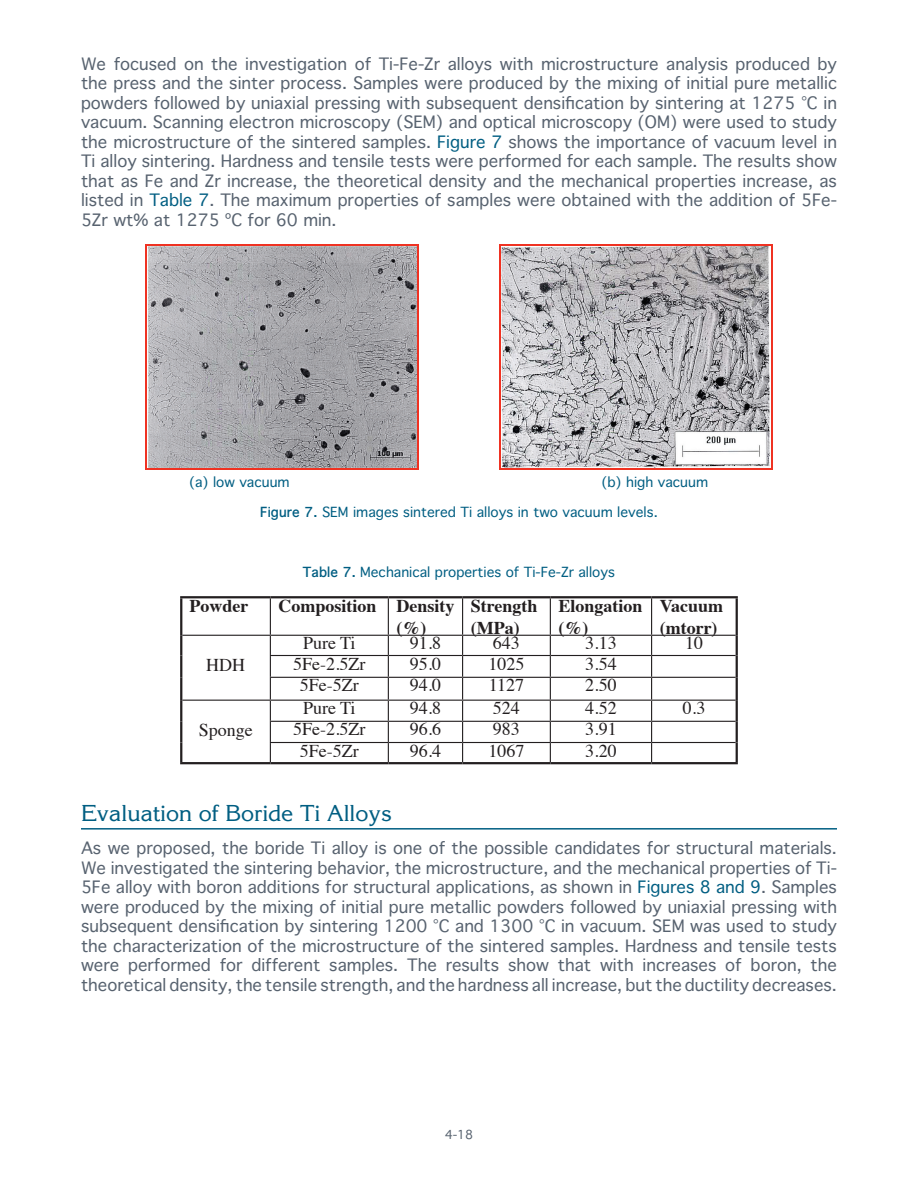
<style>
.page{position:relative;width:918px;height:1188px;background:#fff}
.page>*{position:absolute;margin:0;border:0;box-sizing:border-box;transform-origin:0 0}
.t1{font:22.5px "Korinna";color:#005e82}
.t2{font:18px "Times";color:#231f20}
.t3{font:700 18px/21.6px "Times";color:#231f20}
.t4{font:16.5px/19.5px "Thonburi";color:#57626f;text-align:justify}
.t5{font:13.5px "Thonburi";color:#005e82}
.t6{font:12px "Thonburi";color:#57626f}
.s1{color:#005e82}
.s2{font-weight:700}
</style>
<div class="page">
<hr style="left:81px;top:828px;width:756px;height:2px;background:#005e82">
<hr style="left:180px;top:596px;width:90px;height:2px;background:#231f20">
<hr style="left:180px;top:598px;width:2px;height:37px;background:#231f20">
<hr style="left:270px;top:596px;width:118px;height:2px;background:#231f20">
<hr style="left:388px;top:596px;width:75px;height:2px;background:#231f20">
<hr style="left:463px;top:596px;width:87px;height:2px;background:#231f20">
<hr style="left:550px;top:596px;width:102px;height:2px;background:#231f20">
<hr style="left:652px;top:596px;width:86px;height:2px;background:#231f20">
<hr style="left:736px;top:598px;width:2px;height:37px;background:#231f20">
<hr style="left:180px;top:635px;width:2px;height:21px;background:#231f20">
<hr style="left:736px;top:635px;width:2px;height:21px;background:#231f20">
<hr style="left:180px;top:656px;width:2px;height:21px;background:#231f20">
<hr style="left:736px;top:656px;width:2px;height:21px;background:#231f20">
<hr style="left:180px;top:677px;width:2px;height:23px;background:#231f20">
<hr style="left:736px;top:677px;width:2px;height:23px;background:#231f20">
<hr style="left:180px;top:700px;width:2px;height:21px;background:#231f20">
<hr style="left:736px;top:700px;width:2px;height:21px;background:#231f20">
<hr style="left:180px;top:721px;width:2px;height:22px;background:#231f20">
<hr style="left:736px;top:721px;width:2px;height:22px;background:#231f20">
<svg style="left:180px;top:743px;width:2px;height:19px"></svg>
<svg style="left:736px;top:743px;width:2px;height:19px"></svg>
<hr style="left:180px;top:762px;width:90px;height:2px;background:#231f20">
<hr style="left:270px;top:762px;width:118px;height:2px;background:#231f20">
<hr style="left:388px;top:762px;width:75px;height:2px;background:#231f20">
<hr style="left:463px;top:762px;width:87px;height:2px;background:#231f20">
<hr style="left:550px;top:762px;width:102px;height:2px;background:#231f20">
<hr style="left:652px;top:762px;width:86px;height:2px;background:#231f20">
<hr style="left:270px;top:598px;width:1px;height:37px;background:#231f20">
<hr style="left:388px;top:598px;width:1px;height:37px;background:#231f20">
<hr style="left:462px;top:598px;width:1px;height:37px;background:#231f20">
<hr style="left:550px;top:598px;width:1px;height:37px;background:#231f20">
<hr style="left:651px;top:598px;width:1px;height:37px;background:#231f20">
<hr style="left:182px;top:635px;width:88px;height:1px;background:#231f20">
<hr style="left:270px;top:635px;width:118px;height:1px;background:#231f20">
<hr style="left:388px;top:635px;width:75px;height:1px;background:#231f20">
<hr style="left:463px;top:635px;width:87px;height:1px;background:#231f20">
<hr style="left:550px;top:635px;width:102px;height:1px;background:#231f20">
<hr style="left:652px;top:635px;width:84px;height:1px;background:#231f20">
<hr style="left:270px;top:655px;width:118px;height:1px;background:#231f20">
<hr style="left:388px;top:655px;width:75px;height:1px;background:#231f20">
<hr style="left:463px;top:655px;width:87px;height:1px;background:#231f20">
<hr style="left:550px;top:655px;width:102px;height:1px;background:#231f20">
<hr style="left:652px;top:655px;width:84px;height:1px;background:#231f20">
<hr style="left:270px;top:677px;width:118px;height:1px;background:#231f20">
<hr style="left:388px;top:677px;width:75px;height:1px;background:#231f20">
<hr style="left:463px;top:677px;width:87px;height:1px;background:#231f20">
<hr style="left:550px;top:677px;width:102px;height:1px;background:#231f20">
<hr style="left:652px;top:677px;width:84px;height:1px;background:#231f20">
<hr style="left:182px;top:700px;width:88px;height:1px;background:#231f20">
<hr style="left:270px;top:700px;width:118px;height:1px;background:#231f20">
<hr style="left:388px;top:700px;width:75px;height:1px;background:#231f20">
<hr style="left:463px;top:700px;width:87px;height:1px;background:#231f20">
<hr style="left:550px;top:700px;width:102px;height:1px;background:#231f20">
<hr style="left:652px;top:700px;width:84px;height:1px;background:#231f20">
<hr style="left:270px;top:721px;width:118px;height:1px;background:#231f20">
<hr style="left:388px;top:721px;width:75px;height:1px;background:#231f20">
<hr style="left:463px;top:721px;width:87px;height:1px;background:#231f20">
<hr style="left:550px;top:721px;width:102px;height:1px;background:#231f20">
<hr style="left:652px;top:721px;width:84px;height:1px;background:#231f20">
<hr style="left:270px;top:742px;width:118px;height:1px;background:#231f20">
<svg style="left:270px;top:636px;width:1px;height:126px"></svg>
<hr style="left:388px;top:742px;width:75px;height:1px;background:#231f20">
<svg style="left:388px;top:636px;width:1px;height:126px"></svg>
<hr style="left:463px;top:742px;width:87px;height:1px;background:#231f20">
<svg style="left:462px;top:636px;width:1px;height:126px"></svg>
<hr style="left:550px;top:742px;width:102px;height:1px;background:#231f20">
<svg style="left:550px;top:636px;width:1px;height:126px"></svg>
<hr style="left:652px;top:742px;width:84px;height:1px;background:#231f20">
<svg style="left:651px;top:636px;width:1px;height:126px"></svg>
<img style="left:148px;top:246px;width:269px;height:222px">
<hr style="left:147px;top:244px;width:270px;height:2px;background:#ef3222">
<hr style="left:146px;top:246px;width:1px;height:222px;background:#ef3222">
<hr style="left:417px;top:246px;width:2px;height:222px;background:#ef3222">
<hr style="left:147px;top:468px;width:270px;height:2px;background:#ef3222">
<img style="left:501px;top:246px;width:269px;height:222px">
<hr style="left:501px;top:244px;width:270px;height:2px;background:#ef3222">
<hr style="left:499px;top:246px;width:2px;height:222px;background:#ef3222">
<hr style="left:771px;top:246px;width:1px;height:222px;background:#ef3222">
<hr style="left:501px;top:468px;width:270px;height:2px;background:#ef3222">
<p class="t4" style="left:81px;top:54px;width:758px">We focused on the investigation of Ti-Fe-Zr alloys with microstructure analysis produced by the press and the sinter process. Samples were produced by the mixing of initial pure metallic powders followed by uniaxial pressing with subsequent densification by sintering at 1275 °C in vacuum. Scanning electron microscopy (SEM) and optical microscopy (OM) were used to study the microstructure of the sintered samples. <span class="s1">Figure 7</span> shows the importance of vacuum level in Ti alloy sintering. Hardness and tensile tests were performed for each sample. The results show that as Fe and Zr increase, the theoretical density and the mechanical properties increase, as listed in <span class="s1">Table 7</span>. The maximum properties of samples were obtained with the addition of 5Fe-5Zr wt% at 1275 ºC for 60 min.</p>
<p class="t5" style="left:189px;top:470px;width:102px">(a) low vacuum</p>
<p class="t5" style="left:601px;top:470px;width:108px">(b) high vacuum</p>
<p class="t5" style="left:260px;top:500px;width:399px"><span class="s2">Figure 7.</span> SEM images sintered Ti alloys in two vacuum levels.</p>
<p class="t5" style="left:303px;top:560px;width:314px"><span class="s2">Table 7.</span> Mechanical properties of Ti-Fe-Zr alloys</p>
<p class="t3" style="left:189px;top:593px;width:60px">Powder</p>
<p class="t3" style="left:278px;top:593px;width:100px">Composition</p>
<p class="t3" style="left:396px;top:593px;width:59px">Density (%)</p>
<p class="t3" style="left:471px;top:593px;width:68px">Strength (MPa)</p>
<p class="t3" style="left:558px;top:593px;width:86px">Elongation (%)</p>
<p class="t3" style="left:660px;top:593px;width:65px">Vacuum (mtorr)</p>
<p class="t2" style="left:206px;top:648px;width:40px">HDH</p>
<p class="t2" style="left:303px;top:626px;width:54px">Pure Ti</p>
<p class="t2" style="left:410px;top:626px;width:33px">91.8</p>
<p class="t2" style="left:493px;top:626px;width:28px">643</p>
<p class="t2" style="left:585px;top:626px;width:33px">3.13</p>
<p class="t2" style="left:685px;top:626px;width:19px">10</p>
<p class="t2" style="left:293px;top:647px;width:74px">5Fe-2.5Zr</p>
<p class="t2" style="left:410px;top:647px;width:33px">95.0</p>
<p class="t2" style="left:488px;top:647px;width:37px">1025</p>
<p class="t2" style="left:585px;top:647px;width:33px">3.54</p>
<p class="t2" style="left:300px;top:668px;width:60px">5Fe-5Zr</p>
<p class="t2" style="left:410px;top:668px;width:33px">94.0</p>
<p class="t2" style="left:489px;top:668px;width:37px">1127</p>
<p class="t2" style="left:585px;top:668px;width:33px">2.50</p>
<p class="t2" style="left:199px;top:713px;width:55px">Sponge</p>
<p class="t2" style="left:303px;top:691px;width:54px">Pure Ti</p>
<p class="t2" style="left:410px;top:691px;width:33px">94.8</p>
<p class="t2" style="left:493px;top:691px;width:28px">524</p>
<p class="t2" style="left:585px;top:691px;width:33px">4.52</p>
<p class="t2" style="left:683px;top:691px;width:24px">0.3</p>
<p class="t2" style="left:293px;top:712px;width:74px">5Fe-2.5Zr</p>
<p class="t2" style="left:410px;top:712px;width:33px">96.6</p>
<p class="t2" style="left:493px;top:712px;width:28px">983</p>
<p class="t2" style="left:585px;top:712px;width:33px">3.91</p>
<p class="t2" style="left:300px;top:734px;width:60px">5Fe-5Zr</p>
<p class="t2" style="left:410px;top:734px;width:33px">96.4</p>
<p class="t2" style="left:488px;top:734px;width:37px">1067</p>
<p class="t2" style="left:585px;top:734px;width:33px">3.20</p>
<h3 class="t1" style="left:81px;top:799px;width:312px">Evaluation of Boride Ti Alloys</h3>
<p class="t4" style="left:81px;top:838px;width:758px">As we proposed, the boride Ti alloy is one of the possible candidates for structural materials.<br>We investigated the sintering behavior, the microstructure, and the mechanical properties of Ti-5Fe alloy with boron additions for structural applications, as shown in <span class="s1">Figures 8 and 9</span>. Samples were produced by the mixing of initial pure metallic powders followed by uniaxial pressing with subsequent densification by sintering 1200 °C and 1300 °C in vacuum. SEM was used to study the characterization of the microstructure of the sintered samples. Hardness and tensile tests were performed for different samples. The results show that with increases of boron, the theoretical density, the tensile strength, and the hardness all increase, but the ductility decreases.</p>
<p class="t6" style="left:445px;top:1124px;width:30px">4-18</p>
</div>
